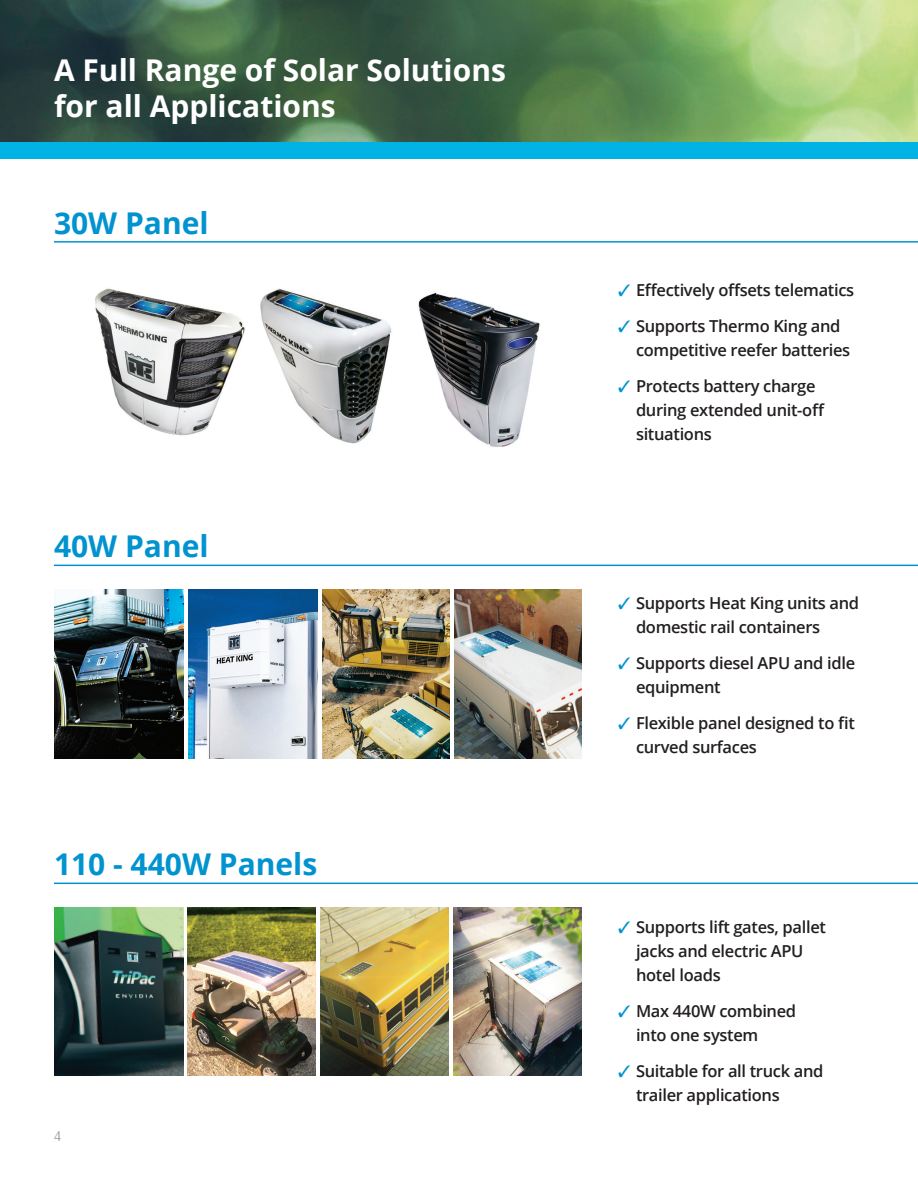
<style>
.page{position:relative;width:918px;height:1188px;background:#fff}
.page>*{position:absolute;margin:0;border:0;box-sizing:border-box;transform-origin:0 0}
.t1{font:700 30px/36px "Open Sans";color:#fff}
.t2{font:700 30px "Open Sans";color:#0093d0}
.t3{font:600 16.5px/24px "Open Sans";letter-spacing:-.02em;color:#231f20}
.t4{font:15px "Foundry Form Serif Book OSF";color:#919295}
.s1{color:#0093d0}
</style>
<div class="page">
<img style="left:0;top:0;width:918px;height:142px">
<div style="left:0;top:142px;width:917px;height:17px;background:#00b3e4"></div>
<svg style="left:917px;top:142px;width:1px;height:17px"></svg>
<hr style="left:54px;top:241px;width:864px;height:2px;background:#0093d0">
<hr style="left:54px;top:565px;width:864px;height:1px;background:#0093d0">
<hr style="left:54px;top:883px;width:864px;height:1px;background:#0093d0">
<img style="left:418px;top:292px;width:122px;height:155px">
<img style="left:95px;top:288px;width:150px;height:148px">
<img style="left:260px;top:288px;width:132px;height:156px">
<img style="left:322px;top:590px;width:128px;height:168px">
<img style="left:320px;top:907px;width:129px;height:169px">
<img style="left:187px;top:907px;width:129px;height:169px">
<img style="left:54px;top:590px;width:129px;height:168px">
<img style="left:54px;top:907px;width:129px;height:169px">
<img style="left:188px;top:590px;width:130px;height:168px">
<img style="left:455px;top:590px;width:127px;height:168px">
<img style="left:454px;top:907px;width:128px;height:169px">
<h1 class="t1" style="left:54px;top:51px;width:453px">A Full Range of Solar Solutions for all Applications</h1>
<h1 class="t2" style="left:54px;top:202px;width:156px">30W Panel</h1>
<h1 class="t2" style="left:54px;top:525px;width:156px">40W Panel</h1>
<h1 class="t2" style="left:54px;top:843px;width:265px">110 - 440W Panels</h1>
<p class="t4" style="left:54px;top:1126px;width:9px">4</p>
<p class="t3" style="left:618px;top:278px;width:238px"><span class="s1">✓</span> Effectively offsets telematics</p>
<p class="t3" style="left:636px;top:314px;width:216px;text-indent:-18px"><span class="s1">✓</span> Supports Thermo King and competitive reefer batteries</p>
<p class="t3" style="left:636px;top:374px;width:190px;text-indent:-18px"><span class="s1">✓</span> Protects battery charge during extended unit-off situations</p>
<p class="t3" style="left:636px;top:590px;width:225px;text-indent:-18px"><span class="s1">✓</span> Supports Heat King units and domestic rail containers</p>
<p class="t3" style="left:636px;top:650px;width:221px;text-indent:-18px"><span class="s1">✓</span> Supports diesel APU and idle equipment</p>
<p class="t3" style="left:636px;top:710px;width:220px;text-indent:-18px"><span class="s1">✓</span> Flexible panel designed to fit curved surfaces</p>
<p class="t3" style="left:636px;top:915px;width:192px;text-indent:-18px"><span class="s1">✓</span> Supports lift gates, pallet jacks and electric APU hotel loads</p>
<p class="t3" style="left:636px;top:999px;width:162px;text-indent:-18px"><span class="s1">✓</span> Max 440W combined into one system</p>
<p class="t3" style="left:636px;top:1059px;width:189px;text-indent:-18px"><span class="s1">✓</span> Suitable for all truck and trailer applications</p>
</div>
